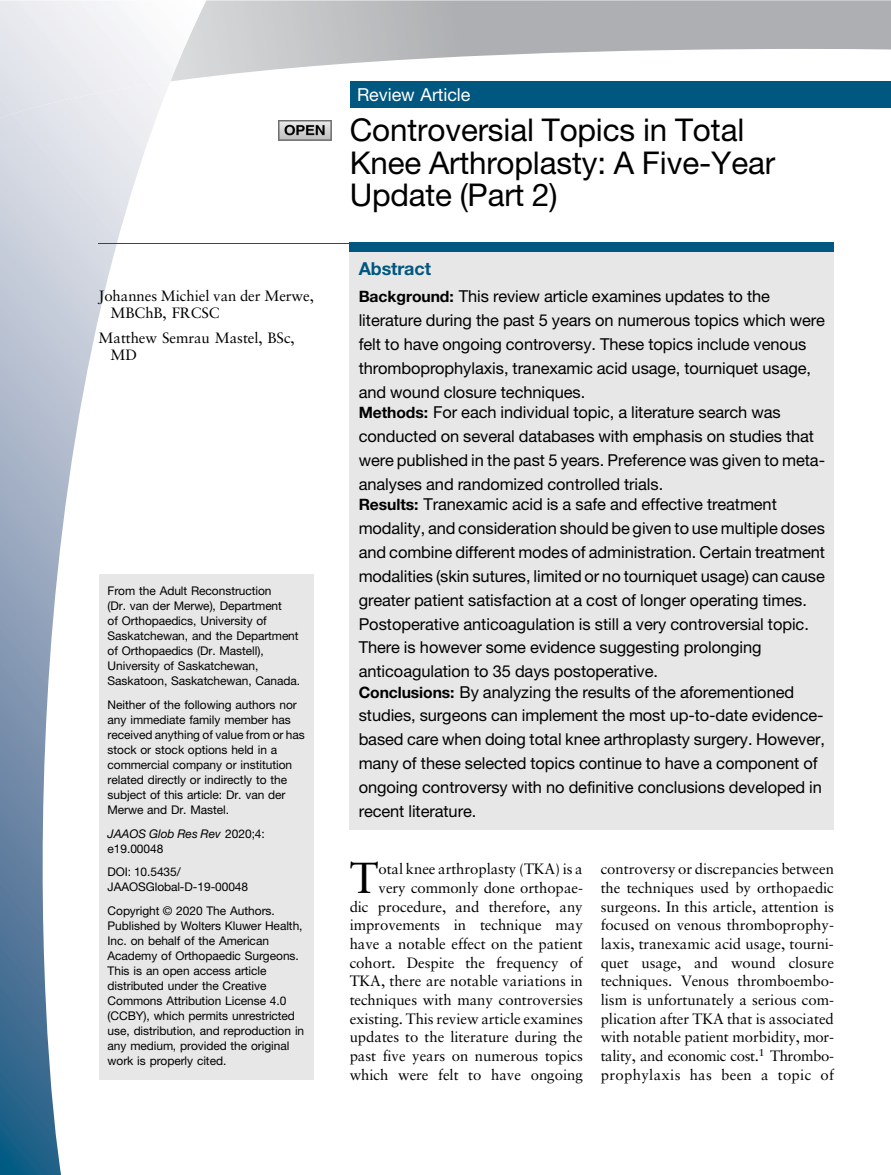
<style>
.page{position:relative;width:891px;height:1175px;background:#fff}
.page>*{position:absolute;margin:0;border:0;box-sizing:border-box;transform-origin:0 0}
.t1{font:43.35px "Adv O Tece 49054";color:#000}
.t2{font:31.35px/32.8px "Adv OT7 fe 89 a 09";color:#000}
.t3{font:18px "Adv OT7 fe 89 a 09";color:#fff}
.t4{font:18px "Adv O Td 1 f 5 cc 91.B";color:#00577f}
.t5{font:16.5px/23.9px "Adv OT7 fe 89 a 09";color:#000}
.t6{font:15px/18.8px "Adv O Tece 49054";color:#000}
.t7{font:12px/15px "Adv OT7 fe 89 a 09";color:#000}
.t8{font:12px "Adv O Tc 4 f 305 bd.I";color:#000}
.s1{font-family:"Adv OT7 fe 89 a 09"}
.s2{font-family:"Adv O Td 1 f 5 cc 91.B";font-size:15.75px}
</style>
<div class="page">
<svg style="left:206px;top:0;width:685px;height:77px"></svg>
<svg style="left:0;top:118px;width:170px;height:1056px"></svg>
<svg style="left:0;top:0;width:206px;height:118px"></svg>
<div style="left:350px;top:248px;width:484px;height:578px;background:#e7e7e7"></div>
<div style="left:350px;top:242px;width:484px;height:9px;background:#00577f"></div>
<hr style="left:350px;top:826px;width:484px;height:3px;background:#e7e7e7">
<div style="left:350px;top:81px;width:541px;height:27px;background:#00577f"></div>
<hr style="left:99px;top:243px;width:735px;height:1px;background:#00577f">
<div style="left:108px;top:580px;width:197px;height:484px;background:#e7e7e7"></div>
<div style="left:305px;top:574px;width:9px;height:505px;background:#e7e7e7"></div>
<div style="left:99px;top:574px;width:9px;height:505px;background:#e7e7e7"></div>
<div style="left:108px;top:1064px;width:197px;height:15px;background:#e7e7e7"></div>
<div style="left:108px;top:574px;width:197px;height:6px;background:#e7e7e7"></div>
<img style="left:278px;top:120px;width:53px;height:21px">
<p class="t6" style="left:111px;top:289px;width:205px;line-height:16.4px;text-indent:-12px">Johannes Michiel van der Merwe,<br>MBChB, FRCSC</p>
<p class="t6" style="left:111px;top:331px;width:186px;line-height:16.4px;text-indent:-12px">Matthew Semrau Mastel, BSc,<br>MD</p>
<p class="t7" style="left:108px;top:585px;width:194px">From the Adult Reconstruction<br>(Dr. van der Merwe), Department<br>of Orthopaedics, University of<br>Saskatchewan, and the Department of Orthopaedics (Dr. Mastell),<br>University of Saskatchewan,<br>Saskatoon, Saskatchewan, Canada.</p>
<p class="t7" style="left:108px;top:698px;width:199px">Neither of the following authors nor any immediate family member has received anything of value from or has stock or stock options held in a commercial company or institution related directly or indirectly to the subject of this article: Dr. van der Merwe and Dr. Mastel.</p>
<p class="t8" style="left:108px;top:829px;width:158px">JAAOS Glob Res Rev <span class="s1">2020;4:</span></p>
<p class="t7" style="left:108px;top:837px;width:75px;line-height:23.9px">e19.00048<br>DOI: 10.5435/</p>
<p class="t7" style="left:108px;top:876px;width:169px;line-height:23.9px">JAAOSGlobal-D-19-00048<br>Copyright © 2020 The Authors.</p>
<p class="t7" style="left:108px;top:919px;width:198px">Published by Wolters Kluwer Health,<br>Inc. on behalf of the American<br>Academy of Orthopaedic Surgeons.<br>This is an open access article distributed under the Creative<br>Commons Attribution License 4.0 (CCBY), which permits unrestricted use, distribution, and reproduction in any medium, provided the original work is properly cited.</p>
<p class="t3" style="left:357px;top:88px;width:115px">Review Article</p>
<h2 class="t2" style="left:350px;top:116px;width:427px">Controversial Topics in Total<br>Knee Arthroplasty: A Five-Year<br>Update (Part 2)</h2>
<p class="t4" style="left:359px;top:262px;width:74px">Abstract</p>
<p class="t5" style="left:359px;top:286px;width:468px"><span class="s2">Background:</span> This review article examines updates to the literature during the past 5 years on numerous topics which were felt to have ongoing controversy. These topics include venous thromboprophylaxis, tranexamic acid usage, tourniquet usage, and wound closure techniques.</p>
<p class="t5" style="left:359px;top:402px;width:468px"><span class="s2">Methods:</span> For each individual topic, a literature search was conducted on several databases with emphasis on studies that were published in the past 5 years. Preference was given to meta&shy;analyses and randomized controlled trials.</p>
<p class="t5" style="left:359px;top:494px;width:468px"><span class="s2">Results:</span> Tranexamic acid is a safe and effective treatment modality, and consideration should be given to use multiple doses and combine different modes of administration. Certain treatment modalities (skin sutures, limited or no tourniquet usage) can cause greater patient satisfaction at a cost of longer operating times.<br>Postoperative anticoagulation is still a very controversial topic.<br>There is however some evidence suggesting prolonging anticoagulation to 35 days postoperative.</p>
<p class="t5" style="left:359px;top:681px;width:468px"><span class="s2">Conclusions:</span> By analyzing the results of the aforementioned studies, surgeons can implement the most up-to-date evidence&shy;based care when doing total knee arthroplasty surgery. However, many of these selected topics continue to have a component of ongoing controversy with no definitive conclusions developed in recent literature.</p>
<h1 class="t1" style="left:350px;top:859px;width:30px">T</h1>
<p class="t6" style="left:350px;top:860px;width:235px;text-align:right">otal knee arthroplasty (TKA) is a very commonly done orthopae-<br>dic procedure, and therefore, any improvements in technique may have a notable effect on the patient cohort. Despite the frequency of TKA, there are notable variations in techniques with many controversies existing. This review article examines updates to the literature during the past five years on numerous topics which were felt to have ongoing</p>
<p class="t6" style="left:601px;top:860px;width:235px;text-align:justify">controversy or discrepancies between the techniques used by orthopaedic surgeons. In this article, attention is focused on venous thromboprophy&shy;laxis, tranexamic acid usage, tourni&shy;quet usage, and wound closure techniques. Venous thromboembo&shy;lism is unfortunately a serious com&shy;plication after TKA that is associated with notable patient morbidity, mor&shy;tality, and economic cost.<sup>1</sup> Thrombo&shy;prophylaxis has been a topic of</p>
</div>
